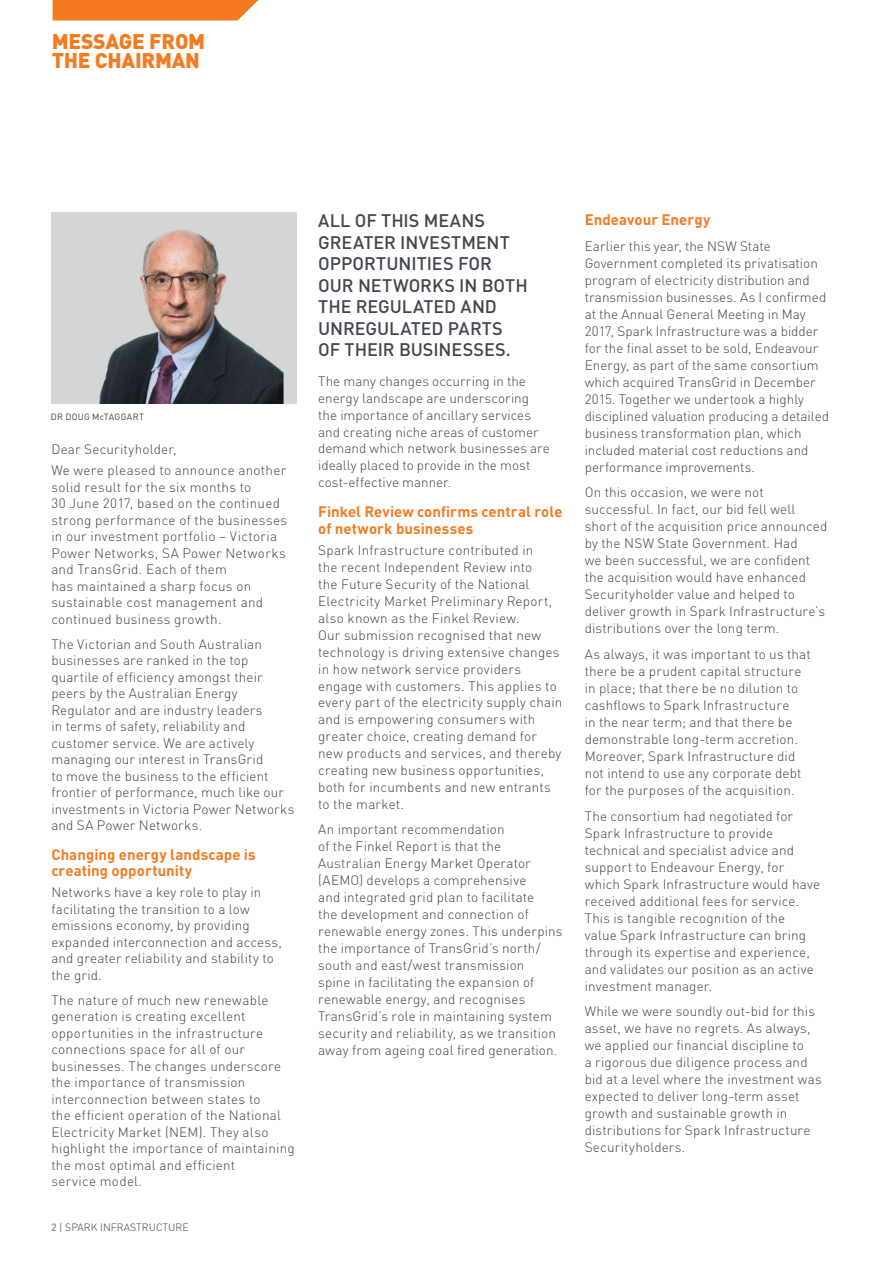
<style>
.page{position:relative;width:893px;height:1263px;background:#fff}
.page>*{position:absolute;margin:0;border:0;box-sizing:border-box;transform-origin:0 0}
.t1{font:900 21px/19.5px "DIN";letter-spacing:-.01em;color:#f47b20}
.t2{font:500 18px/21.5px "DIN";color:#3f454f}
.t3{font:700 15px/17px "DIN";letter-spacing:.005em;color:#f47b20}
.t4{font:300 13.5px/17px "DIN";letter-spacing:.01em;color:#414042}
.t5{font:300 10.5px "DIN";color:#414042}
.t6{font:9px "DIN";letter-spacing:.03em;color:#414042}
.s1{font-weight:500;color:#808285}
</style>
<div class="page">
<svg style="left:53px;top:0;width:205px;height:21px"></svg>
<img style="left:52px;top:213px;width:244px;height:191px">
<h1 class="t1" style="left:52px;top:30px;width:155px">MESSAGE FROM<br>THE CHAIRMAN</h1>
<p class="t6" style="left:51px;top:411px;width:95px">DR DOUG McTAGGART</p>
<p class="t4" style="left:51px;top:439px;width:236px;line-height:20.7px">Dear Securityholder,<br>We were pleased to announce another</p>
<p class="t4" style="left:51px;top:478px;width:237px;line-height:16.5px">solid result for the six months to<br>30 June 2017, based on the continued strong performance of the businesses in our investment portfolio – Victoria Power Networks, SA Power Networks and TransGrid. Each of them<br>has maintained a sharp focus on sustainable cost management and continued business growth.</p>
<p class="t4" style="left:51px;top:635px;width:245px;line-height:16.5px">The Victorian and South Australian businesses are ranked in the top quartile of efficiency amongst their peers by the Australian Energy Regulator and are industry leaders<br>in terms of safety, reliability and customer service. We are actively managing our interest in TransGrid<br>to move the business to the efficient frontier of performance, much like our investments in Victoria Power Networks and SA Power Networks.</p>
<p class="t3" style="left:51px;top:845px;width:206px;line-height:16.5px">Changing energy landscape is creating opportunity</p>
<p class="t4" style="left:51px;top:884px;width:232px;line-height:16.5px">Networks have a key role to play in facilitating the transition to a low emissions economy, by providing expanded interconnection and access, and greater reliability and stability to the grid.</p>
<p class="t4" style="left:51px;top:991px;width:245px;line-height:16.5px">The nature of much new renewable generation is creating excellent opportunities in the infrastructure connections space for all of our businesses. The changes underscore the importance of transmission interconnection between states to<br>the efficient operation of the National Electricity Market (NEM). They also highlight the importance of maintaining the most optimal and efficient<br>service model.</p>
<p class="t5" style="left:51px;top:1221px;width:139px"><span class="s1">2</span> | SPARK INFRASTRUCTURE</p>
<h2 class="t2" style="left:318px;top:210px;width:211px">ALL OF THIS MEANS<br>GREATER INVESTMENT<br>OPPORTUNITIES FOR<br>OUR NETWORKS IN BOTH<br>THE REGULATED AND<br>UNREGULATED PARTS<br>OF THEIR BUSINESSES.</h2>
<p class="t4" style="left:318px;top:372px;width:233px">The many changes occurring in the energy landscape are underscoring the importance of ancillary services and creating niche areas of customer demand which network businesses are ideally placed to provide in the most cost-effective manner.</p>
<p class="t3" style="left:318px;top:502px;width:246px">Finkel Review confirms central role of network businesses</p>
<p class="t4" style="left:318px;top:542px;width:246px">Spark Infrastructure contributed in<br>the recent Independent Review into<br>the Future Security of the National Electricity Market Preliminary Report, also known as the Finkel Review.<br>Our submission recognised that new technology is driving extensive changes in how network service providers engage with customers. This applies to every part of the electricity supply chain and is empowering consumers with greater choice, creating demand for new products and services, and thereby creating new business opportunities, both for incumbents and new entrants to the market.</p>
<p class="t4" style="left:318px;top:821px;width:246px">An important recommendation<br>of the Finkel Report is that the Australian Energy Market Operator (AEMO) develops a comprehensive<br>and integrated grid plan to facilitate<br>the development and connection of renewable energy zones. This underpins the importance of TransGrid’s north/ south and east/west transmission<br>spine in facilitating the expansion of renewable energy, and recognises TransGrid’s role in maintaining system security and reliability, as we transition away from ageing coal fired generation.</p>
<p class="t3" style="left:585px;top:211px;width:127px">Endeavour Energy</p>
<p class="t4" style="left:585px;top:237px;width:246px">Earlier this year, the NSW State Government completed its privatisation program of electricity distribution and transmission businesses. As I confirmed at the Annual General Meeting in May 2017, Spark Infrastructure was a bidder for the final asset to be sold, Endeavour Energy, as part of the same consortium which acquired TransGrid in December 2015. Together we undertook a highly disciplined valuation producing a detailed business transformation plan, which included material cost reductions and performance improvements.</p>
<p class="t4" style="left:585px;top:484px;width:244px">On this occasion, we were not successful. In fact, our bid fell well short of the acquisition price announced by the NSW State Government. Had<br>we been successful, we are confident the acquisition would have enhanced Securityholder value and helped to deliver growth in Spark Infrastructure’s distributions over the long term.</p>
<p class="t4" style="left:585px;top:645px;width:228px">As always, it was important to us that there be a prudent capital structure in place; that there be no dilution to cashflows to Spark Infrastructure<br>in the near term; and that there be demonstrable long-term accretion.<br>Moreover, Spark Infrastructure did not intend to use any corporate debt for the purposes of the acquisition.</p>
<p class="t4" style="left:585px;top:807px;width:237px">The consortium had negotiated for Spark Infrastructure to provide technical and specialist advice and support to Endeavour Energy, for which Spark Infrastructure would have received additional fees for service.<br>This is tangible recognition of the value Spark Infrastructure can bring through its expertise and experience, and validates our position as an active investment manager.</p>
<p class="t4" style="left:585px;top:1003px;width:239px">While we were soundly out-bid for this asset, we have no regrets. As always, we applied our financial discipline to<br>a rigorous due diligence process and bid at a level where the investment was expected to deliver long-term asset growth and sustainable growth in distributions for Spark Infrastructure Securityholders.</p>
</div>
